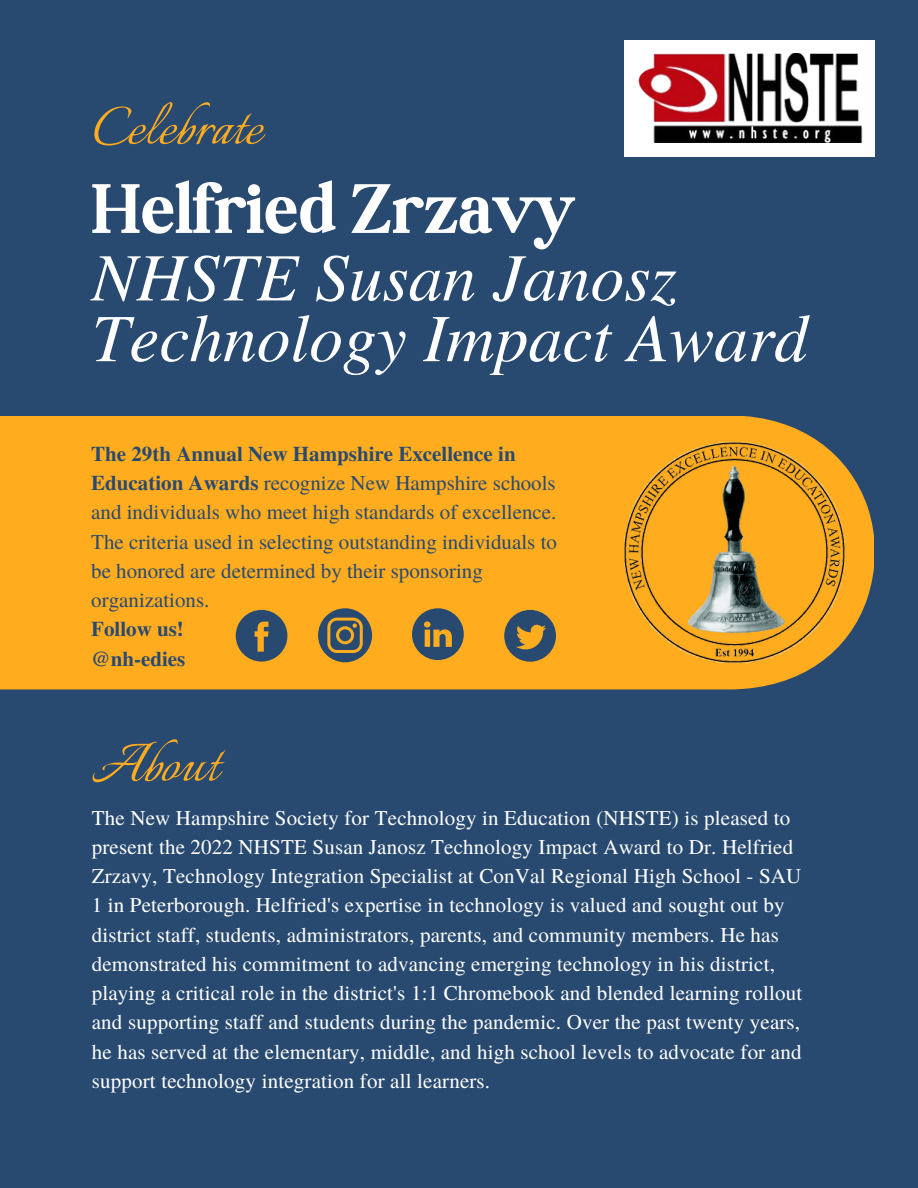
<style>
.page{position:relative;width:918px;height:1188px;background:#294a70}
.page>*{position:absolute;margin:0;border:0;box-sizing:border-box;transform-origin:0 0}
.t1{font:700 75px "Boston Angel";color:#fff}
.t2{font:italic 67.5px/60.8px "Te X Gyre Termes";color:#fff}
.t3{font:67.5px "Italianno";color:#ffac1f}
.t4{font:21px/29.2px "Te X Gyre Termes";letter-spacing:.01em;color:#fff}
.t5{font:21px/29.2px "Te X Gyre Termes";color:#294a70}
.t6{font:700 21px/29.2px "Te X Gyre Termes";color:#294a70}
.s1{font-weight:700}
</style>
<div class="page">
<div style="left:0;top:416px;width:873px;height:273px;background:#ffac1f"></div>
<img style="left:624px;top:442px;width:222px;height:221px">
<div style="left:624px;top:41px;width:251px;height:115px;background:#fff"></div>
<img style="left:638px;top:54px;width:225px;height:89px">
<svg style="left:236px;top:610px;width:51px;height:52px"></svg>
<svg style="left:318px;top:608px;width:54px;height:54px"></svg>
<svg style="left:412px;top:608px;width:52px;height:52px"></svg>
<svg style="left:504px;top:610px;width:52px;height:52px"></svg>
<h2 class="t3" style="left:92px;top:90px;width:172px">Celebrate</h2>
<h1 class="t1" style="left:92px;top:164px;width:485px">Helfried Zrzavy</h1>
<h2 class="t2" style="left:92px;top:243px;width:718px">NHSTE Susan Janosz<br>Technology Impact Award</h2>
<p class="t5" style="left:91px;top:438px;width:467px"><span class="s1">The 29th Annual New Hampshire Excellence in Education Awards</span> recognize New Hampshire schools and individuals who meet high standards of excellence.<br>The criteria used in selecting outstanding individuals to be honored are determined by their sponsoring organizations.</p>
<p class="t6" style="left:91px;top:613px;width:96px">Follow us! @nh-edies</p>
<h2 class="t3" style="left:91px;top:727px;width:129px">About</h2>
<p class="t4" style="left:92px;top:802px;width:712px">The New Hampshire Society for Technology in Education (NHSTE) is pleased to present the 2022 NHSTE Susan Janosz Technology Impact Award to Dr. Helfried Zrzavy, Technology Integration Specialist at ConVal Regional High School - SAU 1 in Peterborough. Helfried's expertise in technology is valued and sought out by district staff, students, administrators, parents, and community members. He has demonstrated his commitment to advancing emerging technology in his district, playing a critical role in the district's 1:1 Chromebook and blended learning rollout and supporting staff and students during the pandemic. Over the past twenty years, he has served at the elementary, middle, and high school levels to advocate for and support technology integration for all learners.</p>
</div>
